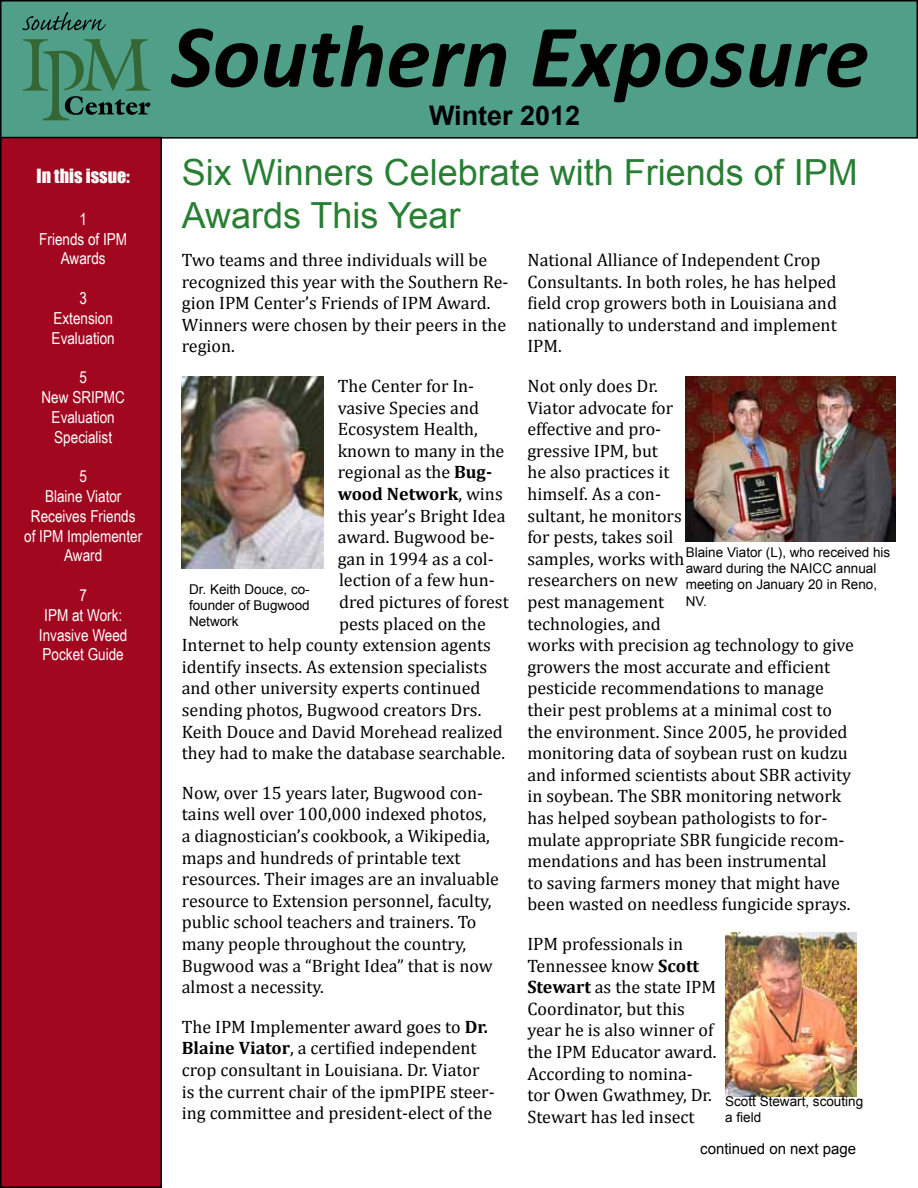
<style>
.page{position:relative;width:918px;height:1188px;background:#fff}
.page>*{position:absolute;margin:0;border:0;box-sizing:border-box;transform-origin:0 0}
.t1{font:italic 700 90px "Calibri";color:#000}
.t2{font:36px/43.2px "Arial";color:#287f34}
.t3{font:700 27px "Arial";color:#000}
.t4{font:18px/21.6px "Cambria";color:#000}
.t5{font:700 18px "Cambria";color:#000}
.t6{font:18px "Impact";color:#fff}
.t7{font:16.5px/19.8px "Arial Narrow";color:#fff;text-align:center}
.t8{font:15px "Arial";color:#000}
.t9{font:13.5px/16.2px "Arial";color:#000}
.s1{font-weight:700}
.s2{font-weight:400}
</style>
<div class="page">
<div style="left:1px;top:1px;width:916px;height:137px;background:#509f89"></div>
<div style="left:0;top:0;width:918px;height:139px;border:2px solid #000"></div>
<div style="left:1px;top:138px;width:160px;height:1049px;background:#a10820"></div>
<div style="left:0;top:137px;width:162px;height:1051px;border:2px solid #000"></div>
<svg style="left:22px;top:12px;width:84px;height:19px"></svg>
<svg style="left:23px;top:39px;width:128px;height:81px"></svg>
<img style="left:182px;top:376px;width:142px;height:193px">
<img style="left:686px;top:376px;width:210px;height:166px">
<img style="left:725px;top:932px;width:131px;height:164px">
<h1 class="t1" style="left:171px;top:1px;width:699px">Southern Exposure</h1>
<h3 class="t3" style="left:429px;top:97px;width:153px">Winter 2012</h3>
<h2 class="t2" style="left:182px;top:151px;width:678px">Six Winners Celebrate with Friends of IPM<br>Awards This Year</h2>
<p class="t6" style="left:37px;top:162px;width:95px">In this issue:</p>
<p class="t7" style="left:39px;top:209px;width:89px">1<br>Friends of IPM<br>Awards</p>
<p class="t7" style="left:52px;top:288px;width:65px">3<br>Extension<br>Evaluation</p>
<p class="t7" style="left:42px;top:367px;width:85px">5<br>New SRIPMC<br>Evaluation<br>Specialist</p>
<p class="t7" style="left:24px;top:466px;width:120px">5<br>Blaine Viator<br>Receives Friends of IPM Implementer<br>Award</p>
<p class="t7" style="left:39px;top:585px;width:90px">7<br>IPM at Work:<br>Invasive Weed<br>Pocket Guide</p>
<p class="t9" style="left:189px;top:581px;width:122px;text-align:justify">Dr. Keith Douce, co&shy;founder of Bugwood Network</p>
<p class="t4" style="left:527px;top:249px;width:311px">National Alliance of Independent Crop Consultants. In both roles, he has helped field crop growers both in Louisiana and nationally to understand and implement IPM.</p>
<p class="t4" style="left:527px;top:375px;width:328px">Not only does Dr.<br>Viator advocate for<br>effective and pro-<br>gressive IPM, but<br>he also practices it<br>himself. As a con-<br>sultant, he monitors<br>for pests, takes soil<br>samples, works with<br>researchers on new<br>pest management<br>technologies, and<br>works with precision ag technology to give growers the most accurate and efficient pesticide recommendations to manage their pest problems at a minimal cost to the environment. Since 2005, he provided monitoring data of soybean rust on kudzu and informed scientists about SBR activity in soybean. The SBR monitoring network has helped soybean pathologists to for&shy;mulate appropriate SBR fungicide recom&shy;mendations and has been instrumental<br>to saving farmers money that might have been wasted on needless fungicide sprays.</p>
<p class="t4" style="left:527px;top:933px;width:191px">IPM professionals in<br>Tennessee know <span class="s1">Scott<br>Stewart</span> as the state IPM<br>Coordinator, but this year he is also winner of the IPM Educator award.<br>According to nomina&shy;tor Owen Gwathmey, Dr.<br>Stewart has led insect</p>
<p class="t4" style="left:182px;top:249px;width:328px">Two teams and three individuals will be recognized this year with the Southern Re&shy;gion IPM Center’s Friends of IPM Award.<br>Winners were chosen by their peers in the region.</p>
<p class="t4" style="left:338px;top:375px;width:138px">The Center for In-</p>
<p class="t4" style="left:338px;top:397px;width:143px">vasive Species and</p>
<p class="t4" style="left:338px;top:418px;width:142px">Ecosystem Health,</p>
<p class="t4" style="left:338px;top:440px;width:168px">known to many in the</p>
<p class="t4" style="left:338px;top:461px;width:156px">regional as the <span class="s1">Bug-</span></p>
<p class="t5" style="left:338px;top:483px;width:166px">wood Network<span class="s2">, wins</span></p>
<p class="t4" style="left:338px;top:505px;width:169px">this year’s Bright Idea</p>
<p class="t4" style="left:338px;top:526px;width:158px">award. Bugwood be-</p>
<p class="t4" style="left:338px;top:548px;width:157px">gan in 1994 as a col-</p>
<p class="t4" style="left:339px;top:569px;width:157px">lection of a few hun-</p>
<p class="t4" style="left:339px;top:591px;width:171px">dred pictures of forest</p>
<p class="t4" style="left:339px;top:613px;width:149px">pests placed on the</p>
<p class="t4" style="left:182px;top:634px;width:311px">Internet to help county extension agents</p>
<p class="t4" style="left:182px;top:656px;width:307px">identify insects. As extension specialists</p>
<p class="t4" style="left:182px;top:677px;width:300px">and other university experts continued</p>
<p class="t4" style="left:182px;top:699px;width:301px">sending photos, Bugwood creators Drs.</p>
<p class="t4" style="left:182px;top:721px;width:323px">Keith Douce and David Morehead realized</p>
<p class="t4" style="left:182px;top:742px;width:325px">they had to make the database searchable.</p>
<p class="t4" style="left:182px;top:782px;width:319px">Now, over 15 years later, Bugwood con&shy;tains well over 100,000 indexed photos, a diagnostician’s cookbook, a Wikipedia, maps and hundreds of printable text resources. Their images are an invaluable resource to Extension personnel, faculty, public school teachers and trainers. To many people throughout the country, Bugwood was a “Bright Idea” that is now almost a necessity.</p>
<p class="t4" style="left:182px;top:1016px;width:314px">The IPM Implementer award goes to <span class="s1">Dr.<br>Blaine Viator</span>, a certified independent crop consultant in Louisiana. Dr. Viator is the current chair of the ipmPIPE steer&shy;ing committee and president-elect of the</p>
<p class="t9" style="left:686px;top:544px;width:206px">Blaine Viator (L), who received his award during the NAICC annual meeting on January 20 in Reno,<br>NV.</p>
<p class="t9" style="left:725px;top:1093px;width:140px">Scott Stewart, scouting a field</p>
<p class="t8" style="left:700px;top:1139px;width:157px">continued on next page</p>
</div>
